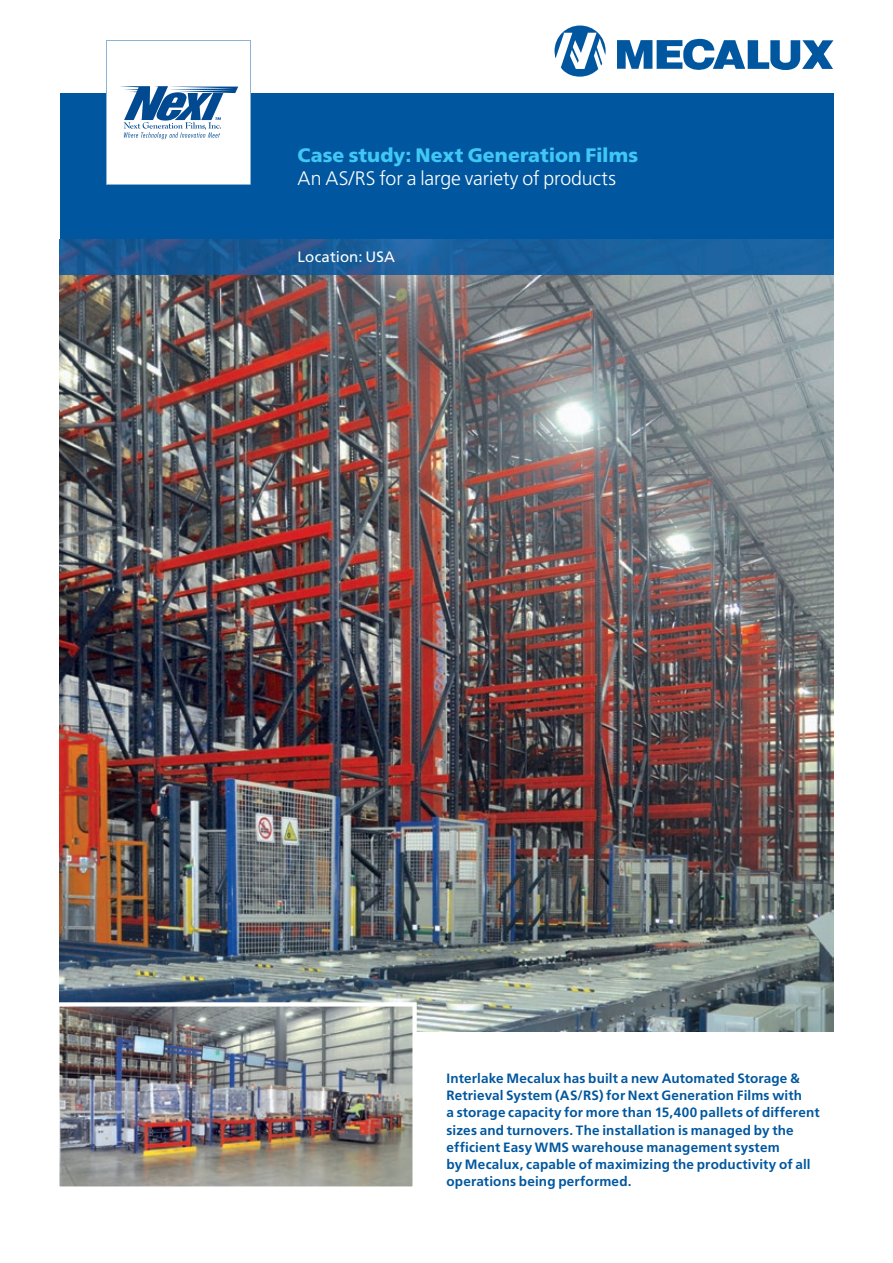
<style>
.page{position:relative;width:893px;height:1263px;background:#fff}
.page>*{position:absolute;margin:0;border:0;box-sizing:border-box;transform-origin:0 0}
.t1{font:300 19.5px "Frutiger LT Std";letter-spacing:-.005em;color:#fff}
.t2{font:900 19.5px "Frutiger LT Std";letter-spacing:.005em;color:#40c7f4}
.t3{font:15px "Frutiger LT Std";letter-spacing:.01em;color:#fff}
.t4{font:700 13.5px/17.2px "Frutiger LT Std";letter-spacing:.01em;color:#01579f}
</style>
<div class="page">
<div style="left:60px;top:94px;width:773px;height:146px;background:#01579f"></div>
<svg style="left:554px;top:26px;width:52px;height:51px"></svg>
<svg style="left:617px;top:38px;width:216px;height:32px"></svg>
<img style="left:60px;top:274px;width:773px;height:757px">
<svg style="left:60px;top:240px;width:773px;height:34px;background:#1c5d99"></svg>
<img style="left:59px;top:1002px;width:358px;height:185px">
<svg style="left:106px;top:40px;width:145px;height:145px"></svg>
<h1 class="t2" style="left:298px;top:144px;width:342px">Case study: Next Generation Films</h1>
<h1 class="t1" style="left:298px;top:167px;width:320px">An AS/RS for a large variety of products</h1>
<p class="t3" style="left:298px;top:248px;width:99px">Location: USA</p>
<p class="t4" style="left:446px;top:1069px;width:375px">Interlake Mecalux has built a new Automated Storage &amp; Retrieval System (AS/RS) for Next Generation Films with<br>a storage capacity for more than 15,400 pallets of different sizes and turnovers. The installation is managed by the efficient Easy WMS warehouse management system<br>by Mecalux, capable of maximizing the productivity of all operations being performed.</p>
</div>
